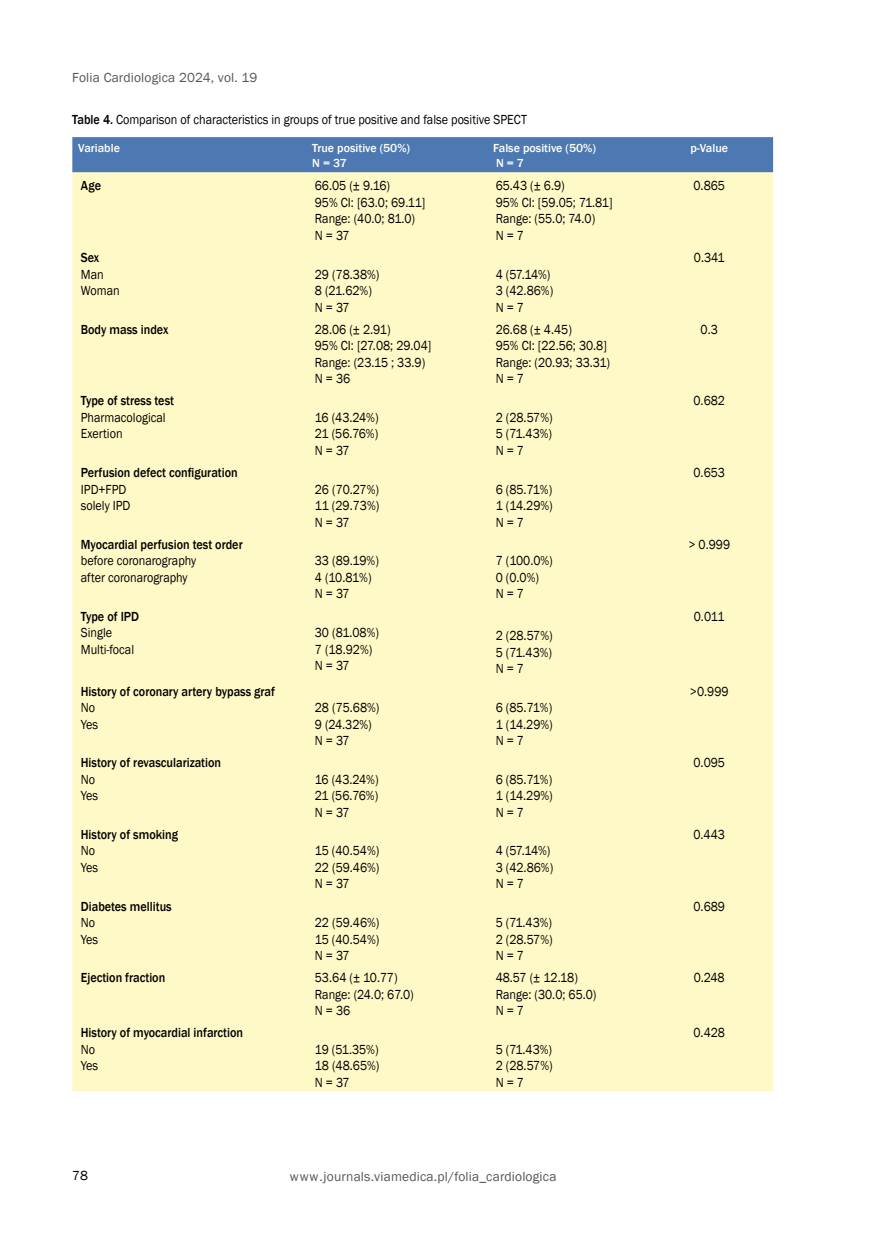
<style>
.page{position:relative;width:872px;height:1234px;background:#fff}
.page>*{position:absolute;margin:0;border:0;box-sizing:border-box;transform-origin:0 0}
.t1{font:13.5px/16.5px "Franklin Gothic";color:#000;scale:.9 1}
.t2{font:500 13.5px "Franklin Gothic";color:#000;scale:.9 1}
.t3{font:13.5px "Franklin Gothic";letter-spacing:.01em;color:#575756}
.t4{font:13.5px/16.5px "Franklin Gothic";letter-spacing:-.02em;color:#000;scale:.9 1}
.t5{font:13.5px "Franklin Gothic";color:#000}
.t6{font:500 12px/15px "Franklin Gothic";color:#fff}
.s1{font-weight:500}
</style>
<div class="page">
<div style="left:72px;top:137px;width:701px;height:35px;background:#4e78b1"></div>
<div style="left:72px;top:172px;width:701px;height:918px;background:#fff9c7"></div>
<p class="t3" style="left:72px;top:69px;width:187px">Folia Cardiologica 2024, vol. 19</p>
<p class="t1" style="left:72px;top:112px;width:506px"><span class="s1">Table 4.</span> Comparison of characteristics in groups of true positive and false positive SPECT</p>
<p class="t6" style="left:78px;top:140px;width:43px">Variable</p>
<p class="t6" style="left:312px;top:140px;width:99px">True positive (50%)<br>N = 37</p>
<p class="t6" style="left:493px;top:140px;width:104px">False positive (50%)<br>N = 7</p>
<p class="t6" style="left:690px;top:140px;width:39px">p-Value</p>
<p class="t2" style="left:81px;top:177px;width:24px">Age</p>
<p class="t1" style="left:315px;top:178px;width:124px">66.05 (± 9.16)<br>95% CI: [63.0; 69.11]<br>Range: (40.0; 81.0)<br>N = 37</p>
<p class="t1" style="left:495px;top:178px;width:131px">65.43 (± 6.9)<br>95% CI: [59.05; 71.81]<br>Range: (55.0; 74.0)<br>N = 7</p>
<p class="t1" style="left:693px;top:178px;width:37px">0.865</p>
<p class="t2" style="left:81px;top:249px;width:22px">Sex</p>
<p class="t1" style="left:81px;top:266px;width:45px">Man<br>Woman</p>
<p class="t1" style="left:315px;top:266px;width:73px">29 (78.38%)<br>8 (21.62%)<br>N = 37</p>
<p class="t1" style="left:495px;top:266px;width:65px">4 (57.14%)<br>3 (42.86%)<br>N = 7</p>
<p class="t1" style="left:694px;top:249px;width:36px">0.341</p>
<p class="t2" style="left:81px;top:321px;width:99px">Body mass index</p>
<p class="t1" style="left:315px;top:321px;width:131px">28.06 (± 2.91)<br>95% CI: [27.08; 29.04]<br>Range: (23.15 ; 33.9)<br>N = 36</p>
<p class="t1" style="left:495px;top:321px;width:129px">26.68 (± 4.45)<br>95% CI: [22.56; 30.8]<br>Range: (20.93; 33.31)<br>N = 7</p>
<p class="t1" style="left:700px;top:321px;width:21px">0.3</p>
<p class="t2" style="left:81px;top:392px;width:105px">Type of stress test</p>
<p class="t1" style="left:81px;top:409px;width:96px">Pharmacological<br>Exertion</p>
<p class="t1" style="left:315px;top:409px;width:72px;text-align:justify">16 (43.24%)<br>21 (56.76%)<br>N = 37</p>
<p class="t1" style="left:495px;top:409px;width:65px;text-align:justify">2 (28.57%)<br>5 (71.43%)<br>N = 7</p>
<p class="t1" style="left:693px;top:393px;width:37px">0.682</p>
<p class="t2" style="left:81px;top:464px;width:176px">Perfusion defect configuration</p>
<p class="t1" style="left:81px;top:481px;width:57px">IPD+FPD solely IPD</p>
<p class="t1" style="left:315px;top:481px;width:73px;text-align:justify">26 (70.27%)<br>11 (29.73%)<br>N = 37</p>
<p class="t1" style="left:495px;top:481px;width:65px;text-align:justify">6 (85.71%)<br>1 (14.29%)<br>N = 7</p>
<p class="t2" style="left:81px;top:536px;width:181px">Myocardial perfusion test order</p>
<p class="t1" style="left:81px;top:552px;width:130px">before coronarography after coronarography</p>
<p class="t4" style="left:315px;top:552px;width:73px">33 (89.19%)<br>4 (10.81%)<br>N = 37</p>
<p class="t1" style="left:495px;top:552px;width:65px">7 (100.0%)<br>0 (0.0%)<br>N = 7</p>
<p class="t2" style="left:81px;top:607px;width:66px">Type of IPD</p>
<p class="t1" style="left:81px;top:624px;width:61px">Single<br>Multi-focal</p>
<p class="t1" style="left:315px;top:624px;width:73px">30 (81.08%)<br>7 (18.92%)<br>N = 37</p>
<p class="t1" style="left:495px;top:627px;width:65px;text-align:justify">2 (28.57%)<br>5 (71.43%)<br>N = 7</p>
<p class="t2" style="left:81px;top:682px;width:217px">History of coronary artery bypass graf</p>
<p class="t1" style="left:81px;top:699px;width:21px">No<br>Yes</p>
<p class="t1" style="left:315px;top:699px;width:73px">28 (75.68%)<br>9 (24.32%)<br>N = 37</p>
<p class="t1" style="left:495px;top:699px;width:65px;text-align:justify">6 (85.71%)<br>1 (14.29%)<br>N = 7</p>
<p class="t2" style="left:81px;top:754px;width:157px">History of revascularization</p>
<p class="t1" style="left:81px;top:771px;width:21px">No<br>Yes</p>
<p class="t1" style="left:315px;top:771px;width:72px;text-align:justify">16 (43.24%)<br>21 (56.76%)<br>N = 37</p>
<p class="t1" style="left:495px;top:771px;width:65px;text-align:justify">6 (85.71%)<br>1 (14.29%)<br>N = 7</p>
<p class="t2" style="left:81px;top:825px;width:110px">History of smoking</p>
<p class="t1" style="left:81px;top:842px;width:21px">No<br>Yes</p>
<p class="t1" style="left:315px;top:842px;width:73px;text-align:justify">15 (40.54%)<br>22 (59.46%)<br>N = 37</p>
<p class="t1" style="left:495px;top:842px;width:65px">4 (57.14%)<br>3 (42.86%)<br>N = 7</p>
<p class="t2" style="left:81px;top:897px;width:102px">Diabetes mellitus</p>
<p class="t1" style="left:81px;top:914px;width:21px">No<br>Yes</p>
<p class="t1" style="left:315px;top:914px;width:73px;text-align:justify">22 (59.46%)<br>15 (40.54%)<br>N = 37</p>
<p class="t1" style="left:495px;top:914px;width:65px;text-align:justify">5 (71.43%)<br>2 (28.57%)<br>N = 7</p>
<p class="t1" style="left:693px;top:464px;width:37px">0.653</p>
<p class="t1" style="left:688px;top:536px;width:48px">&gt; 0.999</p>
<p class="t1" style="left:694px;top:608px;width:36px">0.011</p>
<p class="t1" style="left:690px;top:683px;width:44px">&gt;0.999</p>
<p class="t1" style="left:693px;top:754px;width:37px">0.095</p>
<p class="t1" style="left:693px;top:826px;width:37px">0.443</p>
<p class="t1" style="left:693px;top:897px;width:37px">0.689</p>
<p class="t2" style="left:81px;top:969px;width:95px">Ejection fraction</p>
<p class="t1" style="left:315px;top:969px;width:111px">53.64 (± 10.77)<br>Range: (24.0; 67.0)<br>N = 36</p>
<p class="t1" style="left:495px;top:969px;width:114px">48.57 (± 12.18)<br>Range: (30.0; 65.0)<br>N = 7</p>
<p class="t1" style="left:694px;top:969px;width:36px">0.248</p>
<p class="t2" style="left:81px;top:1024px;width:182px">History of myocardial infarction</p>
<p class="t1" style="left:81px;top:1041px;width:21px">No<br>Yes</p>
<p class="t1" style="left:315px;top:1041px;width:73px;text-align:justify">19 (51.35%)<br>18 (48.65%)<br>N = 37</p>
<p class="t1" style="left:495px;top:1041px;width:65px;text-align:justify">5 (71.43%)<br>2 (28.57%)<br>N = 7</p>
<p class="t1" style="left:693px;top:1024px;width:37px">0.428</p>
<p class="t5" style="left:72px;top:1166px;width:17px">78</p>
<p class="t3" style="left:290px;top:1168px;width:268px">www.journals.viamedica.pl/folia_cardiologica</p>
</div>
